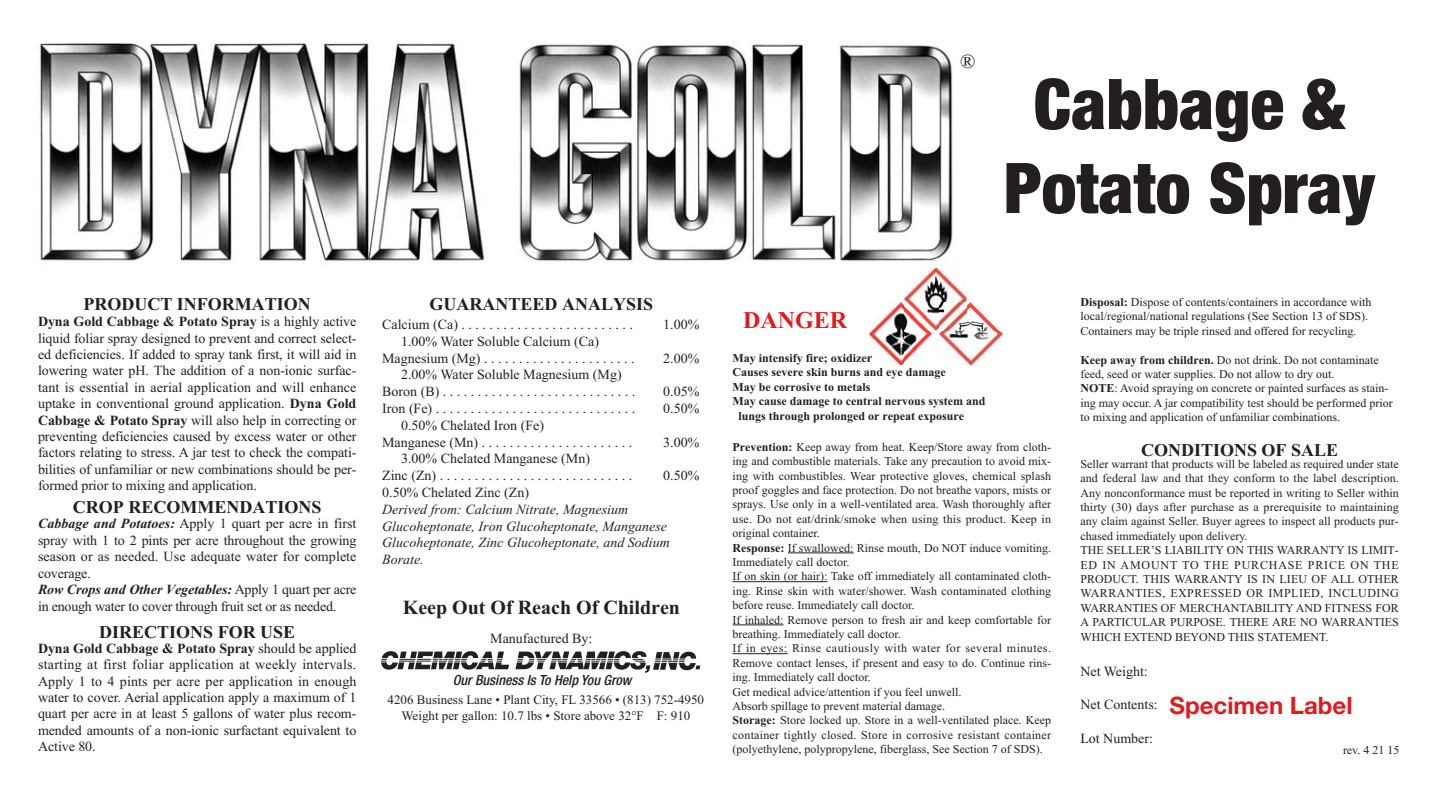
<style>
.page{position:relative;width:1440px;height:792px;background:#fff}
.page>*{position:absolute;margin:0;border:0;box-sizing:border-box;transform-origin:0 0}
.t1{font:900 condensed 70px/84px "Helvetica Neue";color:#231f20;text-align:center}
.t2{font:700 24px "Helvetica Neue";color:#e11a22}
.t3{font:700 24px "Times New Roman";color:#e11a22}
.t4{font:700 20px "Times New Roman";color:#231f20}
.t5{font:20px "Times New Roman";color:#231f20}
.t6{font:700 18px "Times New Roman";color:#231f20}
.t7{font:14px/16.4px "Times New Roman";color:#231f20}
.t8{font:italic 14px/16.8px "Times New Roman";color:#231f20}
.t9{font:italic 500 condensed 14px "Helvetica Neue";color:#231f20}
.t10{font:13px/15.6px "Times New Roman";color:#231f20;text-align:center}
.t11{font:12px/14.4px "Times New Roman";color:#231f20}
.t12{font:700 12px "Times New Roman";color:#231f20}
.s1{font-weight:700}
.s2{font-weight:700;font-style:italic}
</style>
<div class="page">
<hr style="left:788px;top:553px;width:66px;height:1px;background:#231f20">
<hr style="left:733px;top:581px;width:94px;height:1px;background:#231f20">
<hr style="left:733px;top:625px;width:50px;height:1px;background:#231f20">
<hr style="left:733px;top:653px;width:55px;height:1px;background:#231f20">
<svg style="left:381px;top:651px;width:128px;height:19px"></svg>
<svg style="left:515px;top:651px;width:185px;height:22px"></svg>
<img style="left:36px;top:43px;width:449px;height:222px">
<img style="left:519px;top:42px;width:434px;height:220px">
<img style="left:904px;top:268px;width:63px;height:62px">
<img style="left:940px;top:303px;width:62px;height:62px">
<img style="left:869px;top:302px;width:63px;height:63px">
<h3 class="t6" style="left:83px;top:298px;width:229px">PRODUCT INFORMATION</h3>
<p class="t7" style="left:38px;top:315px;width:320px;text-align:justify"><span class="s1">Dyna Gold Cabbage &amp; Potato Spray</span> is a highly active liquid foliar spray designed to prevent and correct select&shy;ed deficiencies. If added to spray tank first, it will aid in lowering water pH. The addition of a non-ionic surfac&shy;tant is essential in aerial application and will enhance uptake in conventional ground application. <span class="s1">Dyna Gold Cabbage &amp; Potato Spray</span> will also help in correcting or preventing deficiencies caused by excess water or other factors relating to stress. A jar test to check the compati&shy;bilities of unfamiliar or new combinations should be per&shy;formed prior to mixing and application.</p>
<h3 class="t6" style="left:73px;top:501px;width:250px">CROP RECOMMENDATIONS</h3>
<p class="t7" style="left:38px;top:516px;width:320px"><span class="s2">Cabbage and Potatoes:</span> Apply 1 quart per acre in first spray with 1 to 2 pints per acre throughout the growing season or as needed. Use adequate water for complete coverage.<br><span class="s2">Row Crops and Other Vegetables:</span> Apply 1 quart per acre in enough water to cover through fruit set or as needed.</p>
<h3 class="t6" style="left:99px;top:626px;width:198px">DIRECTIONS FOR USE</h3>
<p class="t7" style="left:38px;top:641px;width:320px;text-align:justify"><span class="s1">Dyna Gold Cabbage &amp; Potato Spray</span> should be applied starting at first foliar application at weekly intervals.<br>Apply 1 to 4 pints per acre per application in enough water to cover. Aerial application apply a maximum of 1 quart per acre in at least 5 gallons of water plus recom&shy;mended amounts of a non-ionic surfactant equivalent to Active 80.</p>
<h3 class="t6" style="left:430px;top:298px;width:225px">GUARANTEED ANALYSIS</h3>
<p class="t7" style="left:382px;top:317px;width:252px">Calcium (Ca) . . . . . . . . . . . . . . . . . . . . . . . . .</p>
<p class="t7" style="left:663px;top:317px;width:38px">1.00%</p>
<p class="t7" style="left:382px;top:334px;width:254px;text-indent:19px">1.00% Water Soluble Calcium (Ca)<br>Magnesium (Mg) . . . . . . . . . . . . . . . . . . . . . .</p>
<p class="t7" style="left:663px;top:351px;width:38px">2.00%</p>
<p class="t7" style="left:382px;top:368px;width:255px;text-align:center">2.00% Water Soluble Magnesium (Mg)<br>Boron (B) . . . . . . . . . . . . . . . . . . . . . . . . . . . .</p>
<p class="t7" style="left:663px;top:385px;width:38px">0.05%</p>
<p class="t7" style="left:382px;top:401px;width:255px">Iron (Fe) . . . . . . . . . . . . . . . . . . . . . . . . . . . . .</p>
<p class="t7" style="left:663px;top:401px;width:38px">0.50%</p>
<p class="t7" style="left:382px;top:418px;width:252px;text-indent:19px">0.50% Chelated Iron (Fe)<br>Manganese (Mn) . . . . . . . . . . . . . . . . . . . . . .</p>
<p class="t7" style="left:663px;top:435px;width:38px">3.00%</p>
<p class="t7" style="left:382px;top:452px;width:252px;text-indent:19px">3.00% Chelated Manganese (Mn)<br>Zinc (Zn) . . . . . . . . . . . . . . . . . . . . . . . . . . . .</p>
<p class="t7" style="left:663px;top:469px;width:38px">0.50%</p>
<p class="t7" style="left:382px;top:485px;width:148px">0.50% Chelated Zinc (Zn)</p>
<p class="t8" style="left:382px;top:502px;width:289px">Derived from: Calcium Nitrate, Magnesium Glucoheptonate, Iron Glucoheptonate, Manganese Glucoheptonate, Zinc Glucoheptonate, and Sodium Borate.</p>
<h3 class="t4" style="left:403px;top:601px;width:279px">Keep Out Of Reach Of Children</h3>
<p class="t7" style="left:490px;top:631px;width:104px">Manufactured By:</p>
<p class="t9" style="left:453px;top:675px;width:183px">OurBusiness Is To Help You Grow</p>
<p class="t10" style="left:388px;top:693px;width:318px">4206 Business Lane • Plant City, FL 33566 • (813) 752-4950<br>Weight per gallon: 10.7 lbs • Store above 32°F F: 910</p>
<h3 class="t5" style="left:960px;top:54px;width:17px">®</h3>
<h1 class="t1" style="left:1004px;top:68px;width:372px">Cabbage &amp;<br>Potato Spray</h1>
<h2 class="t3" style="left:743px;top:312px;width:105px">DANGER</h2>
<p class="t12" style="left:733px;top:354px;width:141px">May intensify fire; oxidizer</p>
<p class="t12" style="left:733px;top:368px;width:215px">Causes severe skin burns and eye damage</p>
<p class="t12" style="left:733px;top:383px;width:139px">May be corrosive to metals</p>
<p class="t12" style="left:733px;top:397px;width:254px">May cause damage to central nervous system and</p>
<p class="t12" style="left:739px;top:412px;width:227px">lungs through prolonged or repeat exposure</p>
<p class="t11" style="left:733px;top:441px;width:320px"><span class="s1">Prevention:</span> Keep away from heat. Keep/Store away from cloth&shy;ing and combustible materials. Take any precaution to avoid mix&shy;ing with combustibles. Wear protective gloves, chemical splash proof goggles and face protection. Do not breathe vapors, mists or sprays. Use only in a well-ventilated area. Wash thoroughly after use. Do not eat/drink/smoke when using this product. Keep in original container.<br><span class="s1">Response:</span> If swallowed: Rinse mouth, Do NOT induce vomiting.<br>Immediately call doctor.<br>If on skin (or hair): Take off immediately all contaminated cloth&shy;ing. Rinse skin with water/shower. Wash contaminated clothing before reuse. Immediately call doctor.<br>If inhaled: Remove person to fresh air and keep comfortable for breathing. Immediately call doctor.<br>If in eyes: Rinse cautiously with water for several minutes.<br>Remove contact lenses, if present and easy to do. Continue rins&shy;ing. Immediately call doctor.<br>Get medical advice/attention if you feel unwell.<br>Absorb spillage to prevent material damage.<br><span class="s1">Storage:</span> Store locked up. Store in a well-ventilated place. Keep container tightly closed. Store in corrosive resistant container (polyethylene, polypropylene, fiberglass, See Section 7 of SDS).</p>
<p class="t11" style="left:1080px;top:296px;width:293px"><span class="s1">Disposal:</span> Dispose of contents/containers in accordance with local/regional/national regulations (See Section 13 of SDS).<br>Containers may be triple rinsed and offered for recycling.</p>
<p class="t11" style="left:1080px;top:353px;width:314px"><span class="s1">Keep away from children.</span> Do not drink. Do not contaminate feed, seed or water supplies. Do not allow to dry out.<br><span class="s1">NOTE</span>: Avoid spraying on concrete or painted surfaces as stain&shy;ing may occur. A jar compatibility test should be performed prior to mixing and application of unfamiliar combinations.</p>
<h3 class="t6" style="left:1141px;top:444px;width:199px">CONDITIONS OF SALE</h3>
<p class="t11" style="left:1080px;top:458px;width:320px">Seller warrant that products will be labeled as required under state and federal law and that they conform to the label description.<br>Any nonconformance must be reported in writing to Seller within thirty (30) days after purchase as a prerequisite to maintaining any claim against Seller. Buyer agrees to inspect all products pur&shy;chased immediately upon delivery.<br>THE SELLER’S LIABILITY ON THIS WARRANTY IS LIMIT-ED IN AMOUNT TO THE PURCHASE PRICE ON THE PRODUCT. THIS WARRANTY IS IN LIEU OF ALL OTHER WARRANTIES, EXPRESSED OR IMPLIED, INCLUDING WARRANTIES OF MERCHANTABILITY AND FITNESS FOR A PARTICULAR PURPOSE. THERE ARE NO WARRANTIES WHICH EXTEND BEYOND THIS STATEMENT.</p>
<p class="t7" style="left:1080px;top:664px;width:69px">Net Weight:</p>
<p class="t7" style="left:1080px;top:698px;width:79px">Net Contents:</p>
<p class="t7" style="left:1080px;top:731px;width:74px">Lot Number:</p>
<h2 class="t2" style="left:1170px;top:697px;width:185px">Specimen Label</h2>
<p class="t11" style="left:1343px;top:744px;width:58px">rev. 4 21 15</p>
</div>
